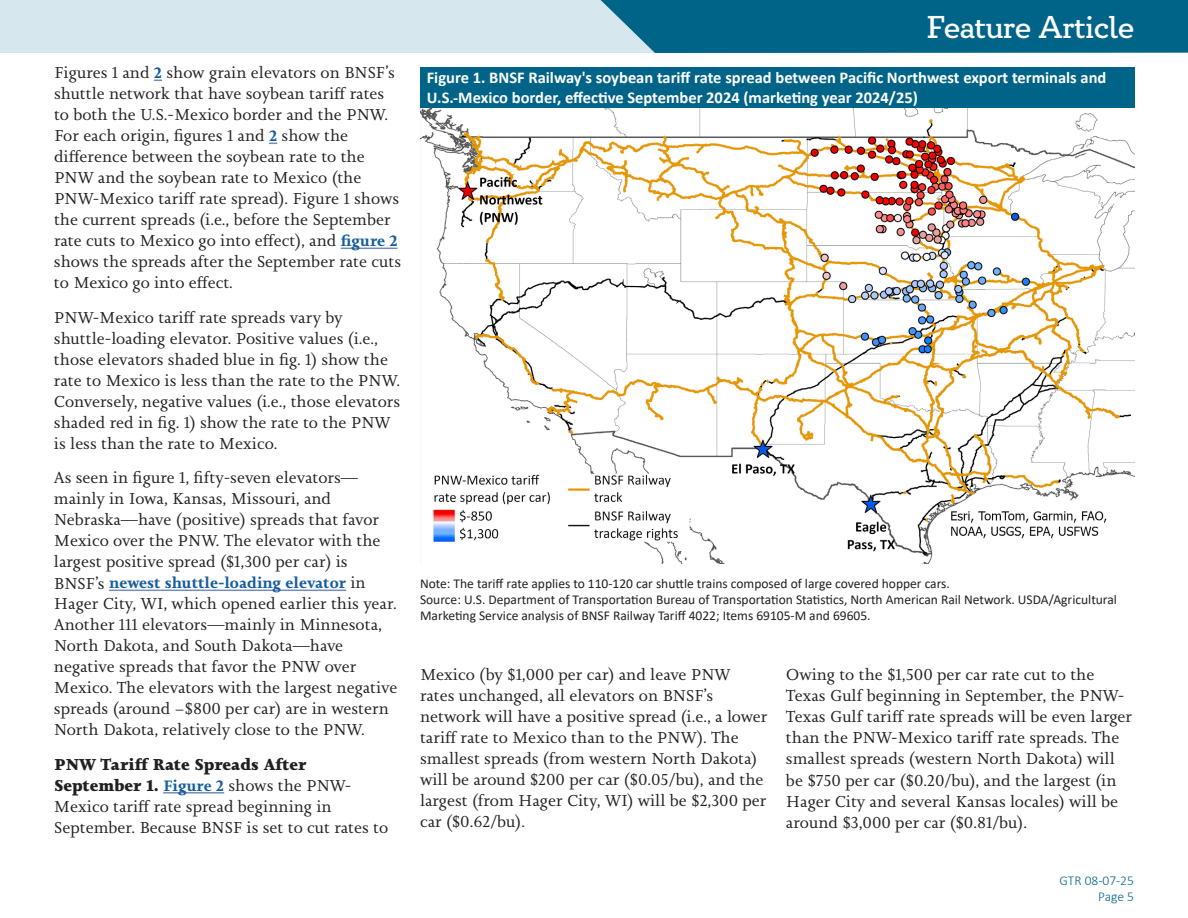
<style>
.page{position:relative;width:1188px;height:918px;background:#fff}
.page>*{position:absolute;margin:0;border:0;box-sizing:border-box;transform-origin:0 0}
.t1{font:500 31.5px "Circe Slab A";color:#fff}
.t2{font:16.5px/21px "Joanna Nova";color:#231f20}
.Figure_Number{font:700 16.5px/19.8px "Calibri";color:#fff}
.t3{font:900 16.5px/21px "Joanna Nova";color:#231f20}
.t4{font:700 15.75px "Joanna Nova";color:#175d9e}
.t5{font:13.5px/16.2px "Calibri";color:#231f20}
.t6{font:300 13.5px/16.2px "Calibri";color:#006488;text-align:right}
.s1{font-weight:700;font-size:15.75px;color:#175d9e}
.s2{font-weight:400;font-size:16.5px;color:#231f20}
.s3{font-weight:400}
</style>
<div class="page">
<div style="left:0;top:0;width:688px;height:53px;background:#d6e8ee"></div>
<div style="left:600px;top:0;width:588px;height:53px;background:#006488"></div>
<hr style="left:341px;top:248px;width:57px;height:1px;background:#738cbd">
<hr style="left:109px;top:590px;width:237px;height:1px;background:#738cbd">
<hr style="left:163px;top:792px;width:61px;height:2px;background:#738cbd">
<div style="left:420px;top:67px;width:714px;height:45px;background:#006488"></div>
<img style="left:420px;top:109px;width:714px;height:454px">
<p class="t2" style="left:54px;top:62px;width:349px">Figures 1 and <span class="s1">2</span> show grain elevators on BNSF’s shuttle network that have soybean tariff rates to both the U.S.-Mexico border and the PNW.<br>For each origin, figures 1 and <span class="s1">2</span> show the difference between the soybean rate to the PNW and the soybean rate to Mexico (the PNW-Mexico tariff rate spread). Figure 1 shows the current spreads (i.e., before the September rate cuts to Mexico go into effect), and <span class="s1">figure 2 </span>shows the spreads after the September rate cuts to Mexico go into effect.</p>
<p class="t2" style="left:54px;top:307px;width:348px">PNW-Mexico tariff rate spreads vary by shuttle-loading elevator. Positive values (i.e., those elevators shaded blue in fig. 1) show the rate to Mexico is less than the rate to the PNW.<br>Conversely, negative values (i.e., those elevators shaded red in fig. 1) show the rate to the PNW is less than the rate to Mexico.</p>
<p class="t2" style="left:54px;top:467px;width:328px">As seen in figure 1, fifty-seven elevators— mainly in Iowa, Kansas, Missouri, and Nebraska—have (positive) spreads that favor Mexico over the PNW. The elevator with the largest positive spread ($1,300 per car) is</p>
<p class="t4" style="left:54px;top:573px;width:313px"><span class="s2">BNSF’s</span> newest shuttle-loading elevator <span class="s2">in</span></p>
<p class="t2" style="left:54px;top:593px;width:345px">Hager City, WI, which opened earlier this year.<br>Another 111 elevators—mainly in Minnesota, North Dakota, and South Dakota—have negative spreads that favor the PNW over Mexico. The elevators with the largest negative spreads (around −$800 per car) are in western North Dakota, relatively close to the PNW.</p>
<h3 class="t3" style="left:54px;top:754px;width:299px">PNW Tariff Rate Spreads After<br>September 1. <span class="s1">Figure 2</span> <span class="s3">shows the PNW-</span></h3>
<p class="t2" style="left:54px;top:796px;width:336px">Mexico tariff rate spread beginning in<br>September. Because BNSF is set to cut rates to</p>
<h1 class="t1" style="left:927px;top:9px;width:209px">Feature Article</h1>
<p class="Figure_Number" style="left:427px;top:68px;width:681px">Figure 1. BNSF Railway's soybean tariff rate spread between Pacific Northwest export terminals and<br>U.S.-Mexico border, effective September 2024 (marketing year 2024/25)</p>
<p class="t5" style="left:420px;top:575px;width:698px">Note: The tariff rate applies to 110-120 car shuttle trains composed of large covered hopper cars.<br>Source: U.S. Department of Transportation Bureau of Transportation Statistics, North American Rail Network. USDA/Agricultural<br>Marketing Service analysis of BNSF Railway Tariff 4022; Items 69105-M and 69605.</p>
<p class="t2" style="left:420px;top:664px;width:349px">Mexico (by $1,000 per car) and leave PNW rates unchanged, all elevators on BNSF’s network will have a positive spread (i.e., a lower tariff rate to Mexico than to the PNW). The smallest spreads (from western North Dakota) will be around $200 per car ($0.05/bu), and the largest (from Hager City, WI) will be $2,300 per car ($0.62/bu).</p>
<p class="t2" style="left:786px;top:664px;width:348px">Owing to the $1,500 per car rate cut to the Texas Gulf beginning in September, the PNW-Texas Gulf tariff rate spreads will be even larger than the PNW-Mexico tariff rate spreads. The smallest spreads (western North Dakota) will be $750 per car ($0.20/bu), and the largest (in Hager City and several Kansas locales) will be around $3,000 per car ($0.81/bu).</p>
<p class="t6" style="left:1060px;top:872px;width:76px">GTR 08-07-25<br>Page 5</p>
</div>
